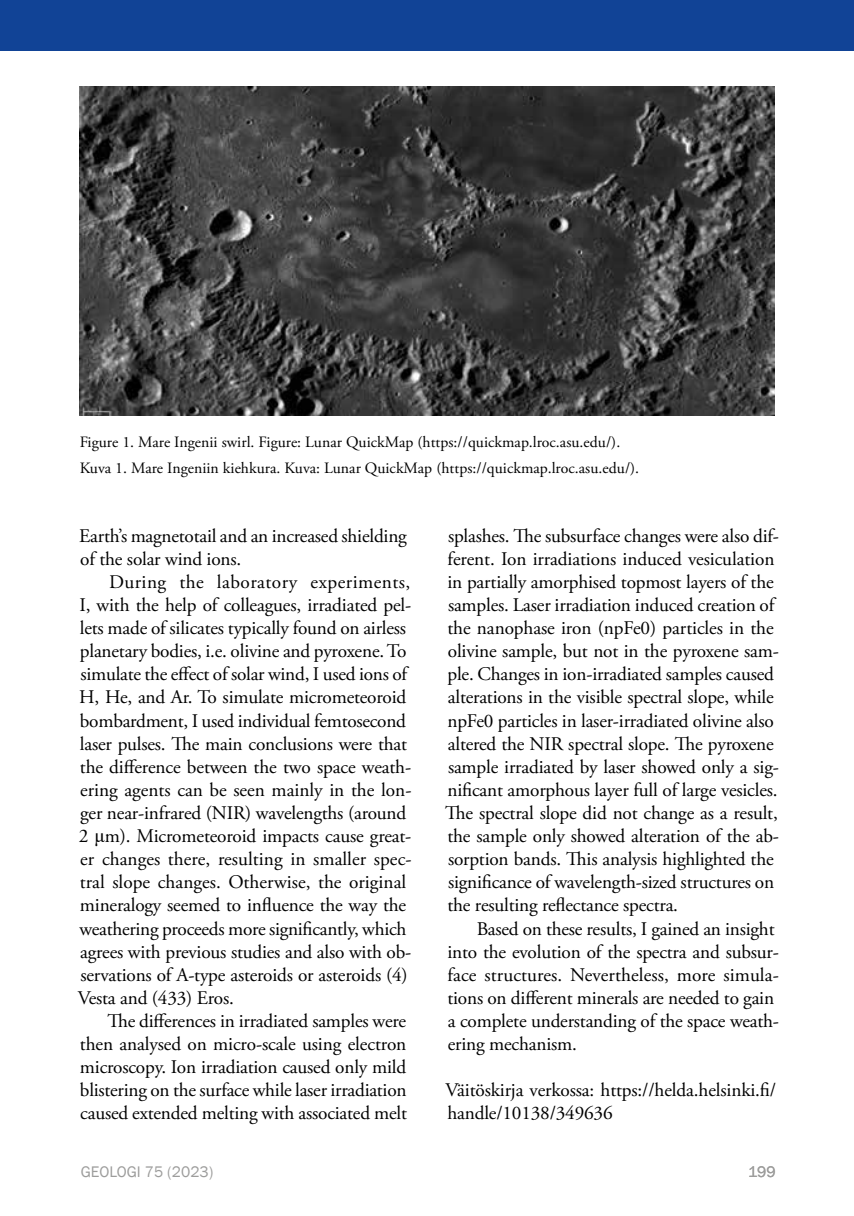
<style>
.page{position:relative;width:854px;height:1216px;background:#fff}
.page>*{position:absolute;margin:0;border:0;box-sizing:border-box;transform-origin:0 0}
.t1{font:19.25px/23.1px "Adobe Garamond Pro";letter-spacing:-.01em;color:#000}
.t2{font:15.75px/26.2px "Adobe Garamond Pro";letter-spacing:.005em;color:#000}
.t3{font:15.75px "Franklin Gothic";color:#9d9d9c}
.s1{font-family:"Times New Roman"}
</style>
<div class="page">
<div style="left:0;top:0;width:853px;height:51px;background:#114396"></div>
<img style="left:79px;top:87px;width:695px;height:329px">
<p class="t2" style="left:80px;top:429px;width:561px">Figure 1. Mare Ingenii swirl. Figure: Lunar QuickMap (https://quickmap.lroc.asu.edu/).<br>Kuva 1. Mare Ingeniin kiehkura. Kuva: Lunar QuickMap (https://quickmap.lroc.asu.edu/).</p>
<p class="t1" style="left:79px;top:524px;width:329px">Earth’s magnetotail and an increased shielding of the solar wind ions.</p>
<p class="t1" style="left:78px;top:571px;width:335px;text-indent:31px">During the laboratory experiments, I, with the help of colleagues, irradiated pel&shy;lets made of silicates typically found on airless planetary bodies, i.e. olivine and pyroxene. To simulate the efect of solar wind, I used ions of H, He, and Ar. To simulate micrometeoroid bombardment, I used individual femtosecond laser pulses. Te main conclusions were that the diference between the two space weath&shy;ering agents can be seen mainly in the lon&shy;ger near-infrared (NIR) wavelengths (around 2 <span class="s1">μ</span>m). Micrometeoroid impacts cause great&shy;er changes there, resulting in smaller spec&shy;tral slope changes. Otherwise, the original mineralogy seemed to infuence the way the weathering proceeds more signifcantly, which agrees with previous studies and also with ob&shy;servations of A-type asteroids or asteroids (4)<br>Vesta and (433) Eros.</p>
<p class="t1" style="left:80px;top:1010px;width:328px;text-align:justify;text-indent:28px">Te diferences in irradiated samples were then analysed on micro-scale using electron microscopy. Ion irradiation caused only mild blistering on the surface while laser irradiation caused extended melting with associated melt</p>
<p class="t1" style="left:445px;top:524px;width:335px">splashes. Te subsurface changes were also dif&shy;ferent. Ion irradiations induced vesiculation in partially amorphised topmost layers of the samples. Laser irradiation induced creation of the nanophase iron (npFe0) particles in the olivine sample, but not in the pyroxene sam&shy;ple. Changes in ion-irradiated samples caused alterations in the visible spectral slope, while npFe0 particles in laser-irradiated olivine also altered the NIR spectral slope. Te pyroxene sample irradiated by laser showed only a sig&shy;nifcant amorphous layer full of large vesicles.<br>Te spectral slope did not change as a result, the sample only showed alteration of the ab&shy;sorption bands. Tis analysis highlighted the</p>
<p class="t1" style="left:447px;top:871px;width:328px">signifcance of wavelength-sized structures on the resulting refectance spectra.</p>
<p class="t1" style="left:447px;top:917px;width:333px;text-indent:29px">Based on these results, I gained an insight into the evolution of the spectra and subsur&shy;face structures. Nevertheless, more simula&shy;tions on diferent minerals are needed to gain a complete understanding of the space weath&shy;ering mechanism.</p>
<p class="t1" style="left:445px;top:1079px;width:332px">Väitöskirja verkossa: https://helda.helsinki.f/ handle/10138/349636</p>
<p class="t3" style="left:81px;top:1161px;width:134px">GEOLOGI 75 (2023)</p>
<p class="t3" style="left:748px;top:1161px;width:29px">199</p>
</div>
